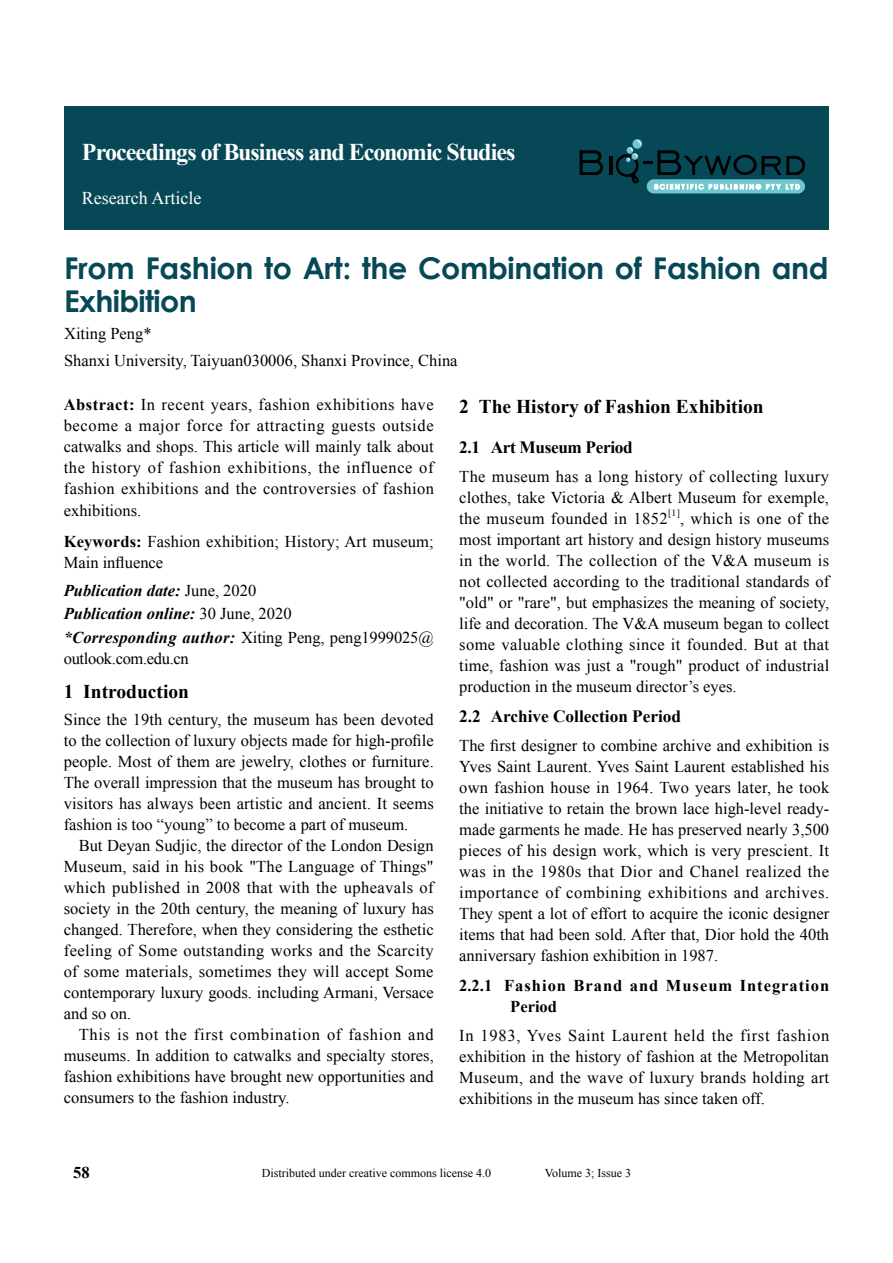
<style>
.page{position:relative;width:893px;height:1263px;background:#fff}
.page>*{position:absolute;margin:0;border:0;box-sizing:border-box;transform-origin:0 0}
.t1{font:700 30px/33px "Century Gothic";letter-spacing:-.01em;color:#064855}
.t2{font:700 24px "Times New Roman";letter-spacing:-.045em;color:#fff}
.t3{font:700 19.5px "Times New Roman";color:#000}
.t4{font:18px "Times New Roman";color:#fff}
.t5{font:700 17.25px "Times New Roman";color:#000}
.t6{font:700 17.25px "Times New Roman";letter-spacing:-.02em;color:#000}
.t7{font:16.5px/21px "Times New Roman";color:#000;text-align:justify}
.t8{font:italic 700 16.5px/23.5px "Times New Roman";color:#000}
.t9{font:700 16.5px/21px "Times New Roman";letter-spacing:.06em;color:#000}
.t10{font:16.5px "Times New Roman";letter-spacing:-.02em;color:#000}
.t11{font:12px "Times New Roman";color:#000}
.t12{font:9.6px "Times New Roman";color:#000}
.s1{font-weight:700}
.s2{font-weight:400;font-style:normal}
</style>
<div class="page">
<div style="left:64px;top:106px;width:765px;height:123px;background:#064855"></div>
<svg style="left:580px;top:150px;width:23px;height:25px"></svg>
<hr style="left:609px;top:156px;width:3px;height:19px;background:#000">
<svg style="left:647px;top:179px;width:158px;height:14px"></svg>
<svg style="left:616px;top:140px;width:189px;height:49px"></svg>
<h2 class="t2" style="left:82px;top:135px;width:435px">Proceedings of Business and Economic Studies</h2>
<p class="t4" style="left:82px;top:186px;width:121px">Research Article</p>
<h1 class="t1" style="left:64px;top:250px;width:766px">From Fashion to Art: the Combination of Fashion and<br>Exhibition</h1>
<p class="t7" style="left:64px;top:320px;width:395px;line-height:27px">Xiting Peng*<br>Shanxi University, Taiyuan030006, Shanxi Province, China</p>
<p class="t7" style="left:64px;top:394px;width:372px"><span class="s1">Abstract:</span> In recent years, fashion exhibitions have become a major force for attracting guests outside catwalks and shops. This article will mainly talk about the history of fashion exhibitions, the influence of fashion exhibitions and the controversies of fashion exhibitions.</p>
<p class="t7" style="left:64px;top:531px;width:372px"><span class="s1">Keywords:</span> Fashion exhibition; History; Art museum;<br>Main influence</p>
<p class="t8" style="left:64px;top:578px;width:371px">Publication date: <span class="s2">June, 2020<br></span>Publication online: <span class="s2">30 June, 2020<br></span>*Corresponding author: <span class="s2">Xiting Peng, peng1999025@</span></p>
<p class="t10" style="left:64px;top:647px;width:127px">outlook.com.edu.cn</p>
<p class="t3" style="left:64px;top:678px;width:127px">1 Introduction</p>
<p class="t7" style="left:64px;top:708px;width:371px">Since the 19th century, the museum has been devoted to the collection of luxury objects made for high-profile people. Most of them are jewelry, clothes or furniture.<br>The overall impression that the museum has brought to visitors has always been artistic and ancient. It seems fashion is too “young” to become a part of museum.</p>
<p class="t7" style="left:64px;top:834px;width:372px;text-indent:15px">But Deyan Sudjic, the director of the London Design Museum, said in his book "The Language of Things" which published in 2008 that with the upheavals of society in the 20th century, the meaning of luxury has changed. Therefore, when they considering the esthetic feeling of Some outstanding works and the Scarcity of some materials, sometimes they will accept Some contemporary luxury goods. including Armani, Versace and so on.</p>
<p class="t7" style="left:64px;top:1023px;width:372px;text-indent:15px">This is not the first combination of fashion and museums. In addition to catwalks and specialty stores, fashion exhibitions have brought new opportunities and consumers to the fashion industry.</p>
<p class="t3" style="left:459px;top:393px;width:306px">2 The History of Fashion Exhibition</p>
<p class="t6" style="left:459px;top:436px;width:175px">2.1 Art Museum Period</p>
<p class="t7" style="left:459px;top:466px;width:371px">The museum has a long history of collecting luxury clothes, take Victoria &amp; Albert Museum for exemple, the museum founded in 1852</p>
<p class="t12" style="left:668px;top:507px;width:13px">[1]</p>
<p class="t7" style="left:459px;top:508px;width:371px;text-indent:221px">, which is one of the most important art history and design history museums in the world. The collection of the V&amp;A museum is not collected according to the traditional standards of "old" or "rare", but emphasizes the meaning of society, life and decoration. The V&amp;A museum began to collect some valuable clothing since it founded. But at that time, fashion was just a "rough" product of industrial production in the museum director’s eyes.</p>
<p class="t5" style="left:459px;top:705px;width:223px">2.2 Archive Collection Period</p>
<p class="t7" style="left:459px;top:735px;width:372px">The first designer to combine archive and exhibition is Yves Saint Laurent. Yves Saint Laurent established his own fashion house in 1964. Two years later, he took the initiative to retain the brown lace high-level ready&shy;made garments he made. He has preserved nearly 3,500 pieces of his design work, which is very prescient. It was in the 1980s that Dior and Chanel realized the importance of combining exhibitions and archives.<br>They spent a lot of effort to acquire the iconic designer items that had been sold. After that, Dior hold the 40th anniversary fashion exhibition in 1987.</p>
<p class="t9" style="left:510px;top:974px;width:320px;text-indent:-51px">2.2.1 Fashion Brand and Museum Integration<br>Period</p>
<p class="t7" style="left:459px;top:1025px;width:372px">In 1983, Yves Saint Laurent held the first fashion exhibition in the history of fashion at the Metropolitan Museum, and the wave of luxury brands holding art exhibitions in the museum has since taken off.</p>
<p class="t9" style="left:73px;top:1162px;width:18px">58</p>
<p class="t11" style="left:262px;top:1165px;width:231px">Distributed under creative commons license 4.0</p>
<p class="t11" style="left:545px;top:1165px;width:88px">Volume 3; Issue 3</p>
</div>
